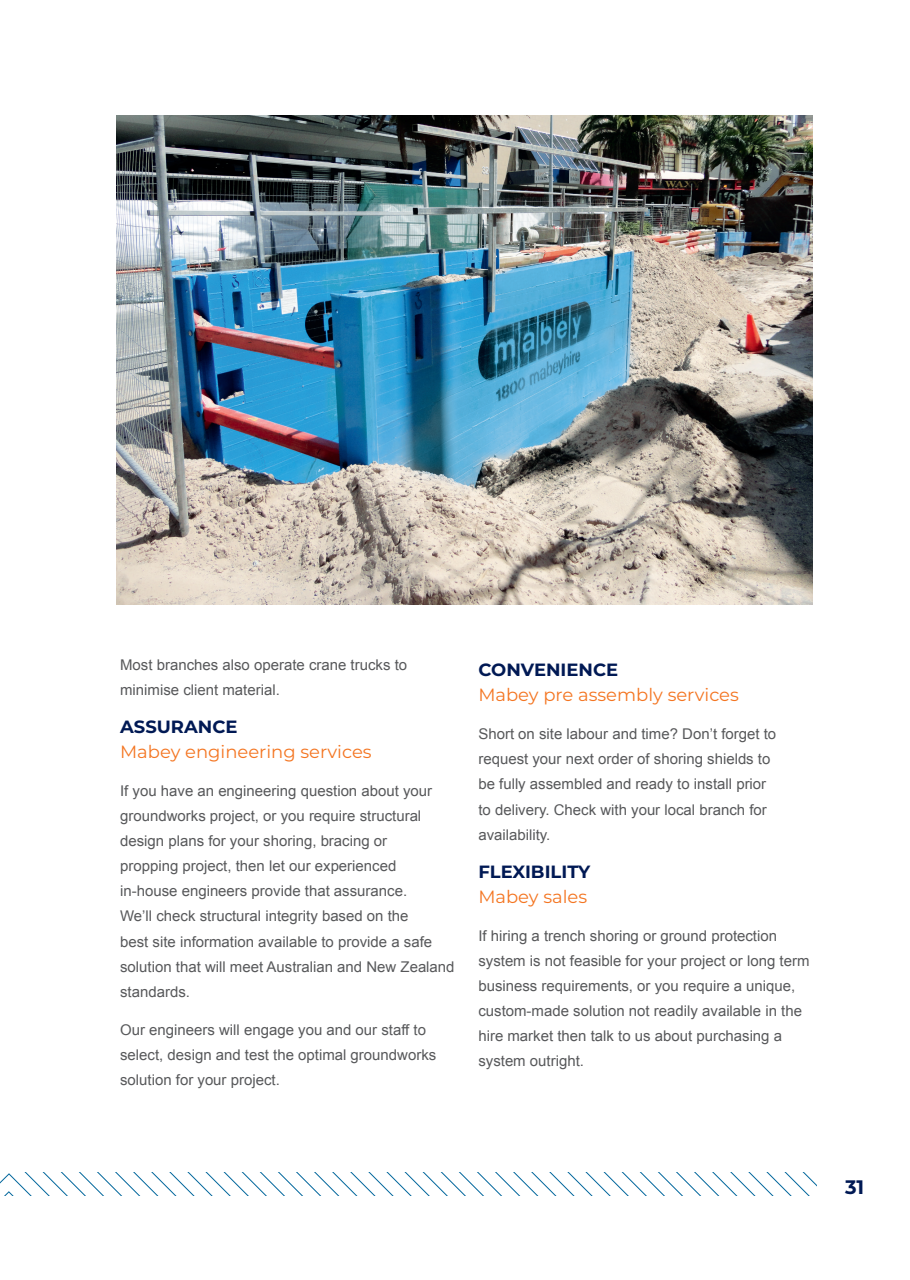
<style>
.page{position:relative;width:910px;height:1280px;background:#fff}
.page>*{position:absolute;margin:0;border:0;box-sizing:border-box;transform-origin:0 0}
.t1{font:700 19.5px "Montserrat";color:#001954}
.t2{font:17.7px/25px "Montserrat";color:#f47521}
.t3{font:700 17.7px/25px "Montserrat";color:#001954}
.t4{font:14.85px/25px "Arial";color:#57585a}
.s1{font-weight:700;color:#001954}
.s2{font-weight:400;color:#f47521}
</style>
<div class="page">
<img style="left:117px;top:116px;width:696px;height:489px">
<svg style="left:0;top:1172px;width:816px;height:24px"></svg>
<p class="t4" style="left:120px;top:652px;width:289px">Most branches also operate crane trucks to minimise client material.</p>
<p class="t2" style="left:120px;top:713px;width:253px"><span class="s1">ASSURANCE<br></span>Mabey engineering services</p>
<p class="t4" style="left:120px;top:778px;width:314px">If you have an engineering question about your</p>
<p class="t4" style="left:120px;top:803px;width:303px">groundworks project, or you require structural</p>
<p class="t4" style="left:120px;top:828px;width:269px">design plans for your shoring, bracing or</p>
<p class="t4" style="left:120px;top:854px;width:278px">propping project, then let our experienced</p>
<p class="t4" style="left:120px;top:879px;width:336px">in-house engineers provide that assurance.<br>We’ll check structural integrity based on the<br>best site information available to provide a safe solution that will meet Australian and New Zealand standards.</p>
<p class="t4" style="left:120px;top:1017px;width:318px">Our engineers will engage you and our staff to select, design and test the optimal groundworks solution for your project.</p>
<p class="t2" style="left:478px;top:657px;width:262px"><span class="s1">CONVENIENCE<br></span>Mabey pre assembly services</p>
<p class="t4" style="left:478px;top:722px;width:299px">Short on site labour and time? Don’t forget to</p>
<p class="t4" style="left:478px;top:747px;width:294px">request your next order of shoring shields to be fully assembled and ready to install prior to delivery. Check with your local branch for availability.</p>
<p class="t3" style="left:478px;top:858px;width:113px">FLEXIBILITY<br><span class="s2">Mabey sales</span></p>
<p class="t4" style="left:478px;top:923px;width:300px">If hiring a trench shoring or ground protection</p>
<p class="t4" style="left:478px;top:948px;width:333px">system is not feasible for your project or long term business requirements, or you require a unique, custom-made solution not readily available in the hire market then talk to us about purchasing a system outright.</p>
<p class="t1" style="left:845px;top:1173px;width:21px">31</p>
</div>
